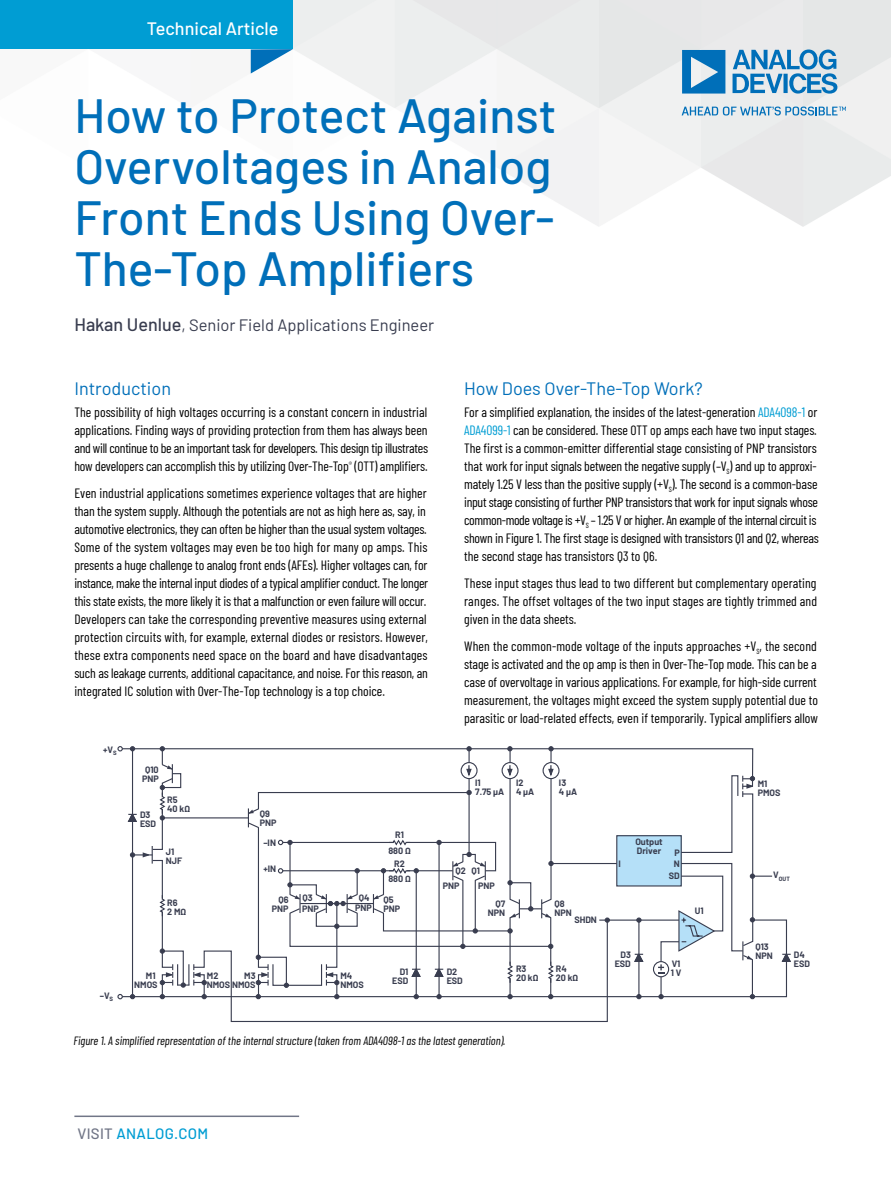
<style>
.page{position:relative;width:891px;height:1188px;background:#fff}
.page>*{position:absolute;margin:0;border:0;box-sizing:border-box;transform-origin:0 0}
.t1{font:500 48px/51px "Barlow";color:#006fb9;text-align:justify}
.t2{font:18px "Barlow";color:#006fb9}
.t3{font:500 18px "Barlow";color:#fff}
.t4{font:16.5px "Barlow";color:#393d4f}
.t5{font:500 15px "Barlow";letter-spacing:.02em;color:#009dd3}
.t6{font:13.5px/18px "Barlow Condensed";letter-spacing:-.005em;color:#000;text-align:justify}
.t7{font:italic 12px "Barlow Condensed";color:#000}
.t8{font:700 9px/9px "Barlow";color:#393d4f}
.t9{font:700 6px "Barlow";color:#393d4f}
.s1{font-weight:500;font-size:18px}
.s2{color:#009dd3}
.s3{color:#717687}
</style>
<div class="page">
<svg style="left:682px;top:107px;width:164px;height:9px"></svg>
<svg style="left:682px;top:50px;width:156px;height:44px;background:#72abd1"></svg>
<hr style="left:74px;top:1116px;width:225px;height:1px;background:#717687">
<svg style="left:251px;top:49px;width:42px;height:25px"></svg>
<div style="left:0;top:0;width:293px;height:49px;background:#009dd3"></div>
<svg style="left:772px;top:919px;width:16px;height:79px"></svg>
<svg style="left:203px;top:999px;width:405px;height:23px"></svg>
<svg style="left:781px;top:953px;width:10px;height:10px"></svg>
<svg style="left:117px;top:746px;width:655px;height:253px"></svg>
<h2 class="t3" style="left:147px;top:15px;width:133px">Technical Article</h2>
<h1 class="t1" style="left:74px;top:86px;width:484px">How to Protect Against Overvoltages in Analog Front Ends Using Over-The-Top Amplifiers</h1>
<p class="t4" style="left:74px;top:313px;width:361px"><span class="s1">Hakan Uenlue</span>, Senior Field Applications Engineer</p>
<h2 class="t2" style="left:74px;top:376px;width:98px">Introduction</h2>
<p class="t6" style="left:74px;top:403px;width:355px">The possibility of high voltages occurring is a constant concern in industrial applications. Finding ways of providing protection from them has always been and will continue to be an important task for developers. This design tip illustrates how developers can accomplish this by utilizing Over-The-Top<sup>®</sup> (OTT) amplifiers.</p>
<p class="t6" style="left:74px;top:484px;width:355px;text-align:left">Even industrial applications sometimes experience voltages that are higher than the system supply. Although the potentials are not as high here as, say, in automotive electronics, they can often be higher than the usual system voltages.<br>Some of the system voltages may even be too high for many op amps. This presents a huge challenge to analog front ends (AFEs). Higher voltages can, for instance, make the internal input diodes of a typical amplifier conduct. The longer this state exists, the more likely it is that a malfunction or even failure will occur.<br>Developers can take the corresponding preventive measures using external protection circuits with, for example, external diodes or resistors. However, these extra components need space on the board and have disadvantages such as leakage currents, additional capacitance, and noise. For this reason, an integrated IC solution with Over-The-Top technology is a top choice.</p>
<p class="t8" style="left:103px;top:744px;width:15px">+V<sub>S</sub></p>
<p class="t8" style="left:142px;top:764px;width:18px;text-align:center">Q10<br>PNP</p>
<p class="t8" style="left:140px;top:810px;width:18px">D3<br>ESD</p>
<p class="t8" style="left:167px;top:795px;width:24px">R5<br>40 kΩ</p>
<p class="t8" style="left:166px;top:846px;width:18px">J1<br>NJF</p>
<p class="t8" style="left:167px;top:897px;width:20px">R6<br>2 MΩ</p>
<p class="t8" style="left:260px;top:809px;width:18px">Q9<br>PNP</p>
<p class="t8" style="left:263px;top:838px;width:14px">–IN</p>
<p class="t8" style="left:263px;top:864px;width:14px">+IN</p>
<p class="t8" style="left:272px;top:894px;width:18px;text-align:right">Q6<br>PNP</p>
<p class="t8" style="left:302px;top:892px;width:12px">Q3</p>
<p class="t8" style="left:359px;top:892px;width:12px">Q4</p>
<p class="t8" style="left:302px;top:903px;width:18px">PNP</p>
<p class="t8" style="left:355px;top:903px;width:18px">PNP</p>
<p class="t8" style="left:395px;top:829px;width:10px">R1</p>
<p class="t8" style="left:388px;top:845px;width:24px">880 Ω</p>
<p class="t8" style="left:388px;top:873px;width:24px">880 Ω</p>
<p class="t8" style="left:394px;top:858px;width:12px">R2</p>
<p class="t8" style="left:383px;top:894px;width:18px">Q5<br>PNP</p>
<h2 class="t2" style="left:464px;top:376px;width:240px">How Does Over-The-Top Work?</h2>
<p class="t6" style="left:464px;top:403px;width:356px;text-align:left">For a simplified explanation, the insides of the latest-generation <span class="s2">ADA4098-1</span> or <span class="s2">ADA4099-1</span> can be considered. These OTT op amps each have two input stages.<br>The first is a common-emitter differential stage consisting of PNP transistors that work for input signals between the negative supply (–V<sub>S</sub>) and up to approxi&shy;mately 1.25 V less than the positive supply (+V<sub>S</sub>). The second is a common-base input stage consisting of further PNP transistors that work for input signals whose common-mode voltage is +V<sub>S</sub> – 1.25 V or higher. An example of the internal circuit is shown in Figure 1. The first stage is designed with transistors Q1 and Q2, whereas the second stage has transistors Q3 to Q6.</p>
<p class="t6" style="left:464px;top:574px;width:355px">These input stages thus lead to two different but complementary operating ranges. The offset voltages of the two input stages are tightly trimmed and given in the data sheets.</p>
<p class="t6" style="left:464px;top:637px;width:355px">When the common-mode voltage of the inputs approaches +V<sub>S</sub>, the second stage is activated and the op amp is then in Over-The-Top mode. This can be a case of overvoltage in various applications. For example, for high-side current measurement, the voltages might exceed the system supply potential due to parasitic or load-related effects, even if temporarily. Typical amplifiers allow</p>
<p class="t8" style="left:475px;top:778px;width:31px">I1<br>7.75 µA</p>
<p class="t8" style="left:516px;top:778px;width:20px">I2<br>4 µA</p>
<p class="t8" style="left:559px;top:778px;width:20px">I3<br>4 µA</p>
<p class="t8" style="left:455px;top:866px;width:26px">Q2 Q1</p>
<p class="t8" style="left:443px;top:880px;width:18px">PNP</p>
<p class="t8" style="left:478px;top:880px;width:18px">PNP</p>
<p class="t8" style="left:488px;top:899px;width:19px;text-align:right">Q7<br>NPN</p>
<p class="t8" style="left:555px;top:899px;width:19px">Q8<br>NPN</p>
<p class="t8" style="left:574px;top:915px;width:24px">SHDN</p>
<p class="t8" style="left:635px;top:836px;width:29px">Output<br>Driver</p>
<p class="t8" style="left:674px;top:847px;width:7px">P</p>
<p class="t8" style="left:669px;top:871px;width:12px">SD</p>
<p class="t8" style="left:619px;top:859px;width:4px">I</p>
<p class="t8" style="left:674px;top:859px;width:7px">N</p>
<p class="t8" style="left:695px;top:906px;width:10px">U1</p>
<p class="t8" style="left:758px;top:778px;width:24px">M1<br>PMOS</p>
<p class="t9" style="left:773px;top:874px;width:18px"><sup>V</sup>OUT</p>
<p class="t8" style="left:100px;top:990px;width:15px">–V<sub>S</sub></p>
<p class="t8" style="left:134px;top:971px;width:25px;text-align:right">M1<br>NMOS</p>
<p class="t8" style="left:207px;top:971px;width:13px">M2</p>
<p class="t8" style="left:207px;top:971px;width:50px;text-align:right">M3<br>NMOS NMOS</p>
<p class="t8" style="left:340px;top:971px;width:25px">M4<br>NMOS</p>
<p class="t8" style="left:615px;top:949px;width:18px;text-align:right">D3<br>ESD</p>
<p class="t8" style="left:672px;top:959px;width:10px">V1</p>
<p class="t8" style="left:516px;top:964px;width:24px">R3<br>20 kΩ</p>
<p class="t8" style="left:556px;top:964px;width:24px">R4<br>20 kΩ</p>
<p class="t8" style="left:400px;top:967px;width:10px">D1</p>
<p class="t8" style="left:671px;top:968px;width:12px">1 V</p>
<p class="t8" style="left:392px;top:976px;width:18px">ESD</p>
<p class="t8" style="left:447px;top:967px;width:18px">D2<br>ESD</p>
<p class="t7" style="left:73px;top:1032px;width:434px">Figure 1. A simplified representation of the internal structure (taken from ADA4098-1 as the latest generation).</p>
<p class="t5" style="left:77px;top:1122px;width:132px"><span class="s3">VISIT</span> ANALOG.COM</p>
<p class="t8" style="left:755px;top:941px;width:19px">Q13<br>NPN</p>
<p class="t8" style="left:794px;top:949px;width:18px">D4<br>ESD</p>
</div>
